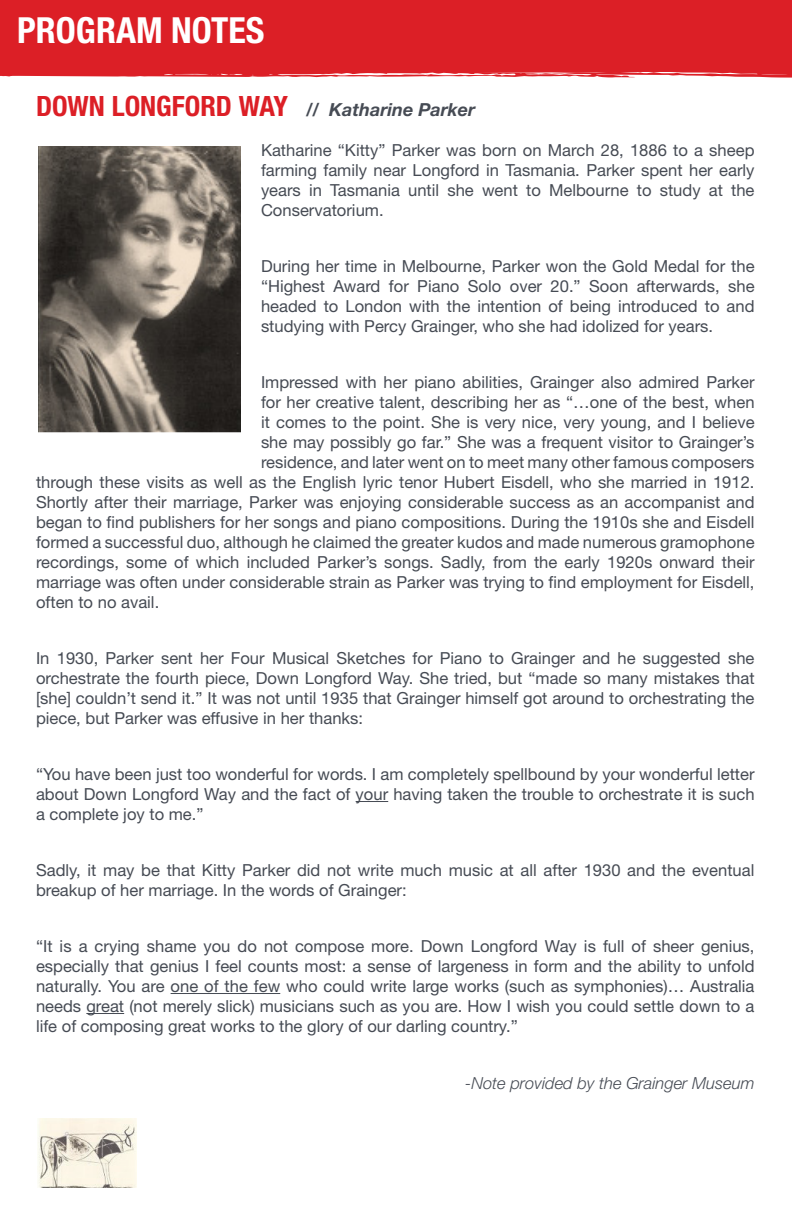
<style>
.page{position:relative;width:792px;height:1224px;background:#fff}
.page>*{position:absolute;margin:0;border:0;box-sizing:border-box;transform-origin:0 0}
.t1{font:700 condensed 36px "Helvetica Neue LT Std";color:#fff}
.t2{font:700 condensed 28px "Helvetica Neue LT Std";color:#dc1f26}
.t3{font:16.6px/20px "Helvetica Neue LT Std";color:#464b54;text-align:justify}
.t4{font:italic 300 16.6px "Helvetica Neue LT Std";color:#464b54}
.s1{font-weight:500;font-style:italic;font-stretch:normal;font-size:18px;color:#464b54}
.s2{font-style:italic;font-stretch:normal;font-size:18px;color:#464b54}
</style>
<div class="page">
<svg style="left:0;top:72px;width:792px;height:6px"></svg>
<hr style="left:356px;top:801px;width:32px;height:1px;background:#464b54">
<hr style="left:171px;top:993px;width:109px;height:1px;background:#464b54">
<hr style="left:86px;top:1013px;width:38px;height:1px;background:#464b54">
<div style="left:0;top:0;width:792px;height:72px;background:#dc1f26"></div>
<img style="left:39px;top:147px;width:201px;height:284px">
<div style="left:36px;top:144px;width:207px;height:290px;border:2px solid #fff"></div>
<img style="left:37px;top:1119px;width:99px;height:69px">
<p class="t1" style="left:17px;top:8px;width:249px">PROGRAM NOTES</p>
<p class="t2" style="left:36px;top:89px;width:441px">DOWN LONGFORD WAY <span class="s1">//</span> <span class="s2">Katharine Parker</span></p>
<p class="t3" style="left:261px;top:140px;width:495px">Katharine “Kitty” Parker was born on March 28, 1886 to a sheep farming family near Longford in Tasmania. Parker spent her early years in Tasmania until she went to Melbourne to study at the Conservatorium.</p>
<p class="t3" style="left:261px;top:256px;width:495px">During her time in Melbourne, Parker won the Gold Medal for the “Highest Award for Piano Solo over 20.” Soon afterwards, she headed to London with the intention of being introduced to and studying with Percy Grainger, who she had idolized for years.</p>
<p class="t3" style="left:261px;top:372px;width:495px">Impressed with her piano abilities, Grainger also admired Parker</p>
<p class="t3" style="left:261px;top:392px;width:495px">for her creative talent, describing her as “…one of the best, when</p>
<p class="t3" style="left:261px;top:412px;width:495px">it comes to the point. She is very nice, very young, and I believe</p>
<p class="t3" style="left:261px;top:432px;width:495px">she may possibly go far.” She was a frequent visitor to Grainger’s</p>
<p class="t3" style="left:261px;top:452px;width:495px">residence, and later went on to meet many other famous composers</p>
<p class="t3" style="left:36px;top:472px;width:720px">through these visits as well as the English lyric tenor Hubert Eisdell, who she married in 1912.</p>
<p class="t3" style="left:36px;top:492px;width:720px">Shortly after their marriage, Parker was enjoying considerable success as an accompanist and</p>
<p class="t3" style="left:36px;top:512px;width:720px">began to find publishers for her songs and piano compositions. During the 1910s she and Eisdell</p>
<p class="t3" style="left:36px;top:532px;width:720px">formed a successful duo, although he claimed the greater kudos and made numerous gramophone</p>
<p class="t3" style="left:36px;top:552px;width:720px">recordings, some of which included Parker’s songs. Sadly, from the early 1920s onward their</p>
<p class="t3" style="left:36px;top:572px;width:720px">marriage was often under considerable strain as Parker was trying to find employment for Eisdell,</p>
<p class="t3" style="left:36px;top:592px;width:125px">often to no avail.</p>
<p class="t3" style="left:36px;top:648px;width:720px">In 1930, Parker sent her Four Musical Sketches for Piano to Grainger and he suggested she orchestrate the fourth piece, Down Longford Way. She tried, but “made so many mistakes that [she] couldn’t send it.” It was not until 1935 that Grainger himself got around to orchestrating the piece, but Parker was effusive in her thanks:</p>
<p class="t3" style="left:36px;top:764px;width:720px">“You have been just too wonderful for words. I am completely spellbound by your wonderful letter about Down Longford Way and the fact of your having taken the trouble to orchestrate it is such a complete joy to me.”</p>
<p class="t3" style="left:36px;top:860px;width:720px">Sadly, it may be that Kitty Parker did not write much music at all after 1930 and the eventual breakup of her marriage. In the words of Grainger:</p>
<p class="t3" style="left:36px;top:936px;width:720px">“It is a crying shame you do not compose more. Down Longford Way is full of sheer genius, especially that genius I feel counts most: a sense of largeness in form and the ability to unfold naturally. You are one of the few who could write large works (such as symphonies)… Australia needs great (not merely slick) musicians such as you are. How I wish you could settle down to a life of composing great works to the glory of our darling country.”</p>
<p class="t4" style="left:465px;top:1074px;width:291px">-Note provided by the Grainger Museum</p>
</div>
